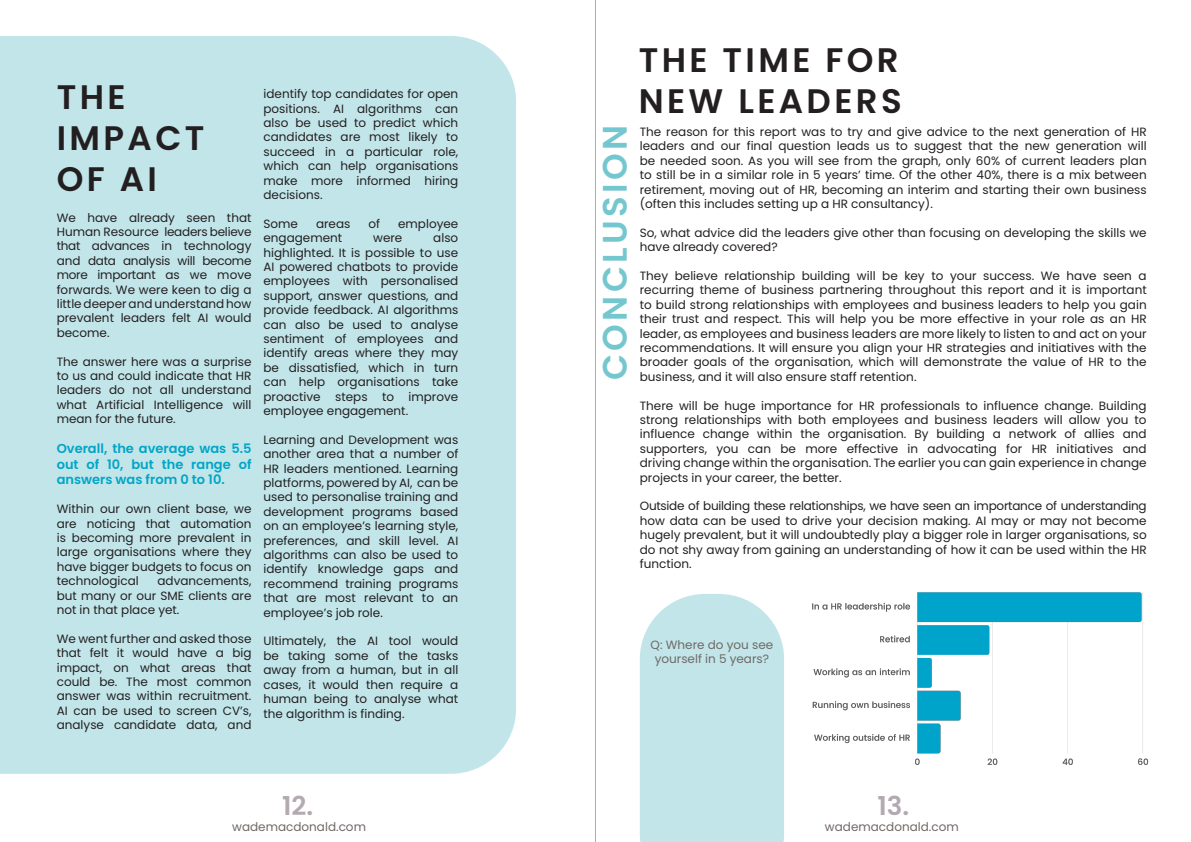
<style>
.page{position:relative;width:1191px;height:842px;background:#fff}
.page>*{position:absolute;margin:0;border:0;box-sizing:border-box;transform-origin:0 0}
.t1{font:600 34px/40.8px "Poppins";letter-spacing:.1em;color:#231f20}
.t2{font:600 34px "Poppins";letter-spacing:.1em;color:#75c7cf}
.t3{font:600 26px "Poppins";color:#b3a9b1}
.t4{font:600 13px/15.6px "Poppins";color:#00a5c7;text-align:justify}
.t5{font:12px/14.4px "Poppins";color:#231f20;text-align:justify}
.t6{font:12px/14.4px "Poppins";color:#706866;text-align:center}
</style>
<div class="page">
<div style="left:0;top:36px;width:516px;height:738px;background:#c1e5e9"></div>
<div style="left:640px;top:594px;width:144px;height:248px;background:#c1e5e9"></div>
<img style="left:812px;top:592px;width:337px;height:173px">
<hr style="left:595px;top:0;width:1px;height:842px;background:#b3a9b1">
<p class="t1" style="left:57px;top:77px;width:149px">THE<br>IMPACT<br>OF AI</p>
<p class="t5" style="left:57px;top:210px;width:196px">We have already seen that Human Resource leaders believe that advances in technology and data analysis will become more important as we move forwards. We were keen to dig a little deeper and understand how prevalent leaders felt AI would become.</p>
<p class="t5" style="left:57px;top:354px;width:196px">The answer here was a surprise to us and could indicate that HR leaders do not all understand what Artificial Intelligence will mean for the future.</p>
<p class="t4" style="left:57px;top:441px;width:196px">Overall, the average was 5.5 out of 10, but the range of answers was from 0 to 10.</p>
<p class="t5" style="left:57px;top:502px;width:196px">Within our own client base, we are noticing that automation is becoming more prevalent in large organisations where they have bigger budgets to focus on technological</p>
<p class="t5" style="left:57px;top:574px;width:196px;text-indent:101px">advancements, but many or our SME clients are not in that place yet.</p>
<p class="t5" style="left:57px;top:631px;width:196px">We went further and asked those that felt it would have a big impact, on what areas that could be. The most common answer was within recruitment.<br>AI can be used to screen CV’s, analyse candidate data, and</p>
<p class="t5" style="left:263px;top:87px;width:196px">identify top candidates for open positions. AI algorithms can also be used to predict which candidates are most likely to succeed in a particular role, which can help organisations make more informed hiring decisions.</p>
<p class="t5" style="left:263px;top:216px;width:36px">Some</p>
<p class="t5" style="left:316px;top:216px;width:36px">areas</p>
<p class="t5" style="left:368px;top:216px;width:13px">of</p>
<p class="t5" style="left:398px;top:216px;width:62px">employee</p>
<p class="t5" style="left:263px;top:231px;width:80px">engagement</p>
<p class="t5" style="left:373px;top:231px;width:31px">were</p>
<p class="t5" style="left:263px;top:231px;width:196px;text-indent:170px">also highlighted. It is possible to use AI powered chatbots to provide employees with personalised support, answer questions, and provide feedback. AI algorithms can also be used to analyse sentiment of employees and identify areas where they may be dissatisfied, which in turn can help organisations take proactive steps to improve employee engagement.</p>
<p class="t5" style="left:263px;top:432px;width:196px">Learning and Development was another area that a number of HR leaders mentioned. Learning platforms, powered by AI, can be used to personalise training and development programs based on an employee’s learning style, preferences, and skill level. AI algorithms can also be used to identify knowledge gaps and recommend training programs that are most relevant to an employee’s job role.</p>
<p class="t5" style="left:263px;top:634px;width:196px">Ultimately, the AI tool would be taking some of the tasks away from a human, but in all cases, it would then require a human being to analyse what the algorithm is finding.</p>
<p class="t3" style="left:282px;top:790px;width:33px">12.</p>
<p class="t6" style="left:232px;top:820px;width:135px">wademacdonald.com</p>
<p class="t2" style="left:595px;top:380px;width:257px;rotate:-90deg">CONCLUSION</p>
<p class="t1" style="left:639px;top:40px;width:261px">THE TIME FOR</p>
<p class="t1" style="left:639px;top:80px;width:264px">NEW LEADERS</p>
<p class="t5" style="left:640px;top:125px;width:508px">The reason for this report was to try and give advice to the next generation of HR leaders and our final question leads us to suggest that the new generation will be needed soon. As you will see from the graph, only 60% of current leaders plan to still be in a similar role in 5 years’ time. Of the other 40%, there is a mix between retirement, moving out of HR, becoming an interim and starting their own business (often this includes setting up a HR consultancy).</p>
<p class="t5" style="left:640px;top:225px;width:508px">So, what advice did the leaders give other than focusing on developing the skills we have already covered?</p>
<p class="t5" style="left:640px;top:269px;width:508px">They believe relationship building will be key to your success. We have seen a recurring theme of business partnering throughout this report and it is important to build strong relationships with employees and business leaders to help you gain their trust and respect. This will help you be more effective in your role as an HR leader, as employees and business leaders are more likely to listen to and act on your recommendations. It will ensure you align your HR strategies and initiatives with the broader goals of the organisation, which will demonstrate the value of HR to the business, and it will also ensure staff retention.</p>
<p class="t5" style="left:640px;top:398px;width:508px">There will be huge importance for HR professionals to influence change. Building strong relationships with both employees and business leaders will allow you to influence change within the organisation. By building a network of allies and supporters, you can be more effective in advocating for HR initiatives and driving change within the organisation. The earlier you can gain experience in change projects in your career, the better.</p>
<p class="t5" style="left:640px;top:499px;width:508px">Outside of building these relationships, we have seen an importance of understanding how data can be used to drive your decision making. AI may or may not become hugely prevalent, but it will undoubtedly play a bigger role in larger organisations, so do not shy away from gaining an understanding of how it can be used within the HR function.</p>
<p class="t6" style="left:650px;top:638px;width:124px">Q: Where do you see yourself in 5 years?</p>
<p class="t3" style="left:877px;top:791px;width:33px">13.</p>
<p class="t6" style="left:825px;top:820px;width:135px">wademacdonald.com</p>
</div>
